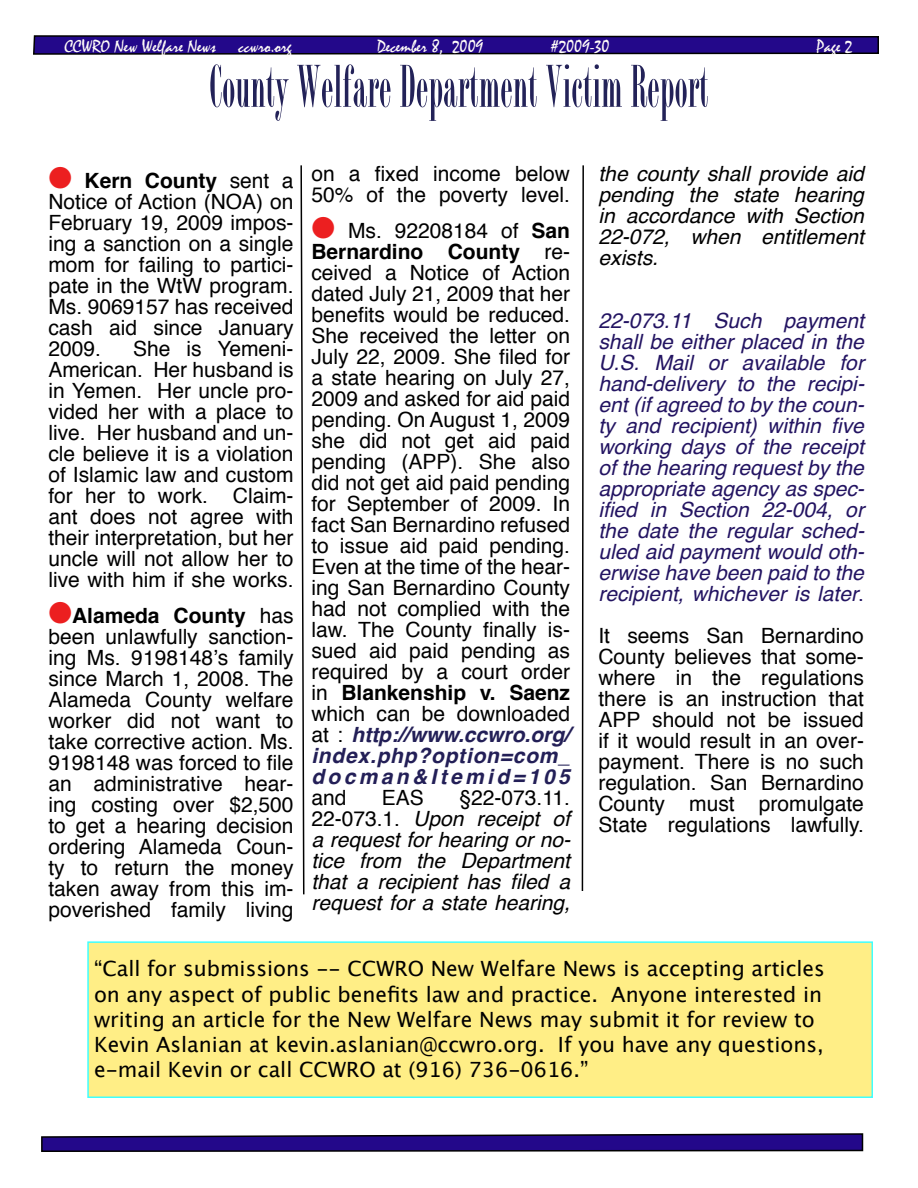
<style>
.page{position:relative;width:918px;height:1188px;background:#fff}
.page>*{position:absolute;margin:0;border:0;box-sizing:border-box;transform-origin:0 0}
.t1{font:63px "Bordeaux Roman Bold Let Plain";color:#232258}
.t2{font:21px/21px "Helvetica";color:#000;text-align:justify}
.t3{font:italic 21px/21px "Helvetica";color:#231462;text-align:justify}
.t4{font:21px/25.2px "Lucida Grande";color:#000}
.t5{font:italic 21px/21px "Helvetica";color:#000;text-align:justify}
.t6{font:18px "Mistral";color:#fffcf8}
.s1{color:#ec1f20}
.s2{font-weight:700}
.s3{font-weight:700;font-style:italic;color:#231f57}
.s4{font-style:normal}
</style>
<div class="page">
<svg style="left:33px;top:35px;width:846px;height:20px;background:#2b167c"></svg>
<svg style="left:41px;top:1133px;width:823px;height:19px;background:#362280"></svg>
<svg style="left:300px;top:165px;width:5px;height:730px"></svg>
<svg style="left:581px;top:165px;width:3px;height:726px"></svg>
<div style="left:87px;top:941px;width:786px;height:157px;background:#ffee86;border:2px solid #40ffff"></div>
<p class="t6" style="left:64px;top:36px;width:229px">CCWRO New Welfare News ccwro.org</p>
<p class="t6" style="left:377px;top:36px;width:108px">December 8, 2009</p>
<p class="t6" style="left:551px;top:36px;width:60px">#2009-30</p>
<p class="t6" style="left:817px;top:36px;width:37px">Page 2</p>
<h1 class="t1" style="left:209px;top:58px;width:501px">County Welfare Department Victim Report</h1>
<p class="t2" style="left:48px;top:171px;width:247px"><span class="s1">●</span> <span class="s2">Kern County</span> sent a Notice of Action (NOA) on February 19, 2009 impos&shy;ing a sanction on a single mom for failing to partici&shy;pate in the WtW program.<br>Ms. 9069157 has received cash aid since January 2009.</p>
<p class="t2" style="left:48px;top:339px;width:247px;text-indent:85px">She is Yemeni-American. Her husband is in Yemen. Her uncle pro&shy;vided her with a place to live. Her husband and un&shy;cle believe it is a violation of Islamic law and custom for her to work. Claim&shy;ant does not agree with their interpretation, but her uncle will not allow her to live with him if she works.</p>
<p class="t2" style="left:48px;top:606px;width:247px"><span class="s1">●</span><span class="s2">Alameda County</span> has been unlawfully sanction&shy;ing Ms. 9198148’s family since March 1, 2008. The Alameda County welfare worker did not want to take corrective action. Ms.<br>9198148 was forced to file an administrative hear&shy;ing costing over $2,500 to get a hearing decision ordering Alameda Coun&shy;ty to return the money taken away from this im&shy;poverished family living</p>
<p class="t2" style="left:311px;top:164px;width:260px">on a fixed income below<br>50% of the poverty level.</p>
<p class="t2" style="left:311px;top:221px;width:260px"><span class="s1">●</span> Ms. 92208184 of <span class="s2">San Bernardino County</span> re&shy;ceived a Notice of Action dated July 21, 2009 that her benefits would be reduced.<br>She received the letter on July 22, 2009. She filed for a state hearing on July 27, 2009 and asked for aid paid pending. On August 1, 2009 she did not get aid paid pending (APP). She also did not get aid paid pending for September of 2009. In fact San Bernardino refused to issue aid paid pending.<br>Even at the time of the hear&shy;ing San Bernardino County had not complied with the law. The County finally is&shy;sued aid paid pending as required by a court order in <span class="s2">Blankenship v. Saenz </span>which can be downloaded at : <span class="s3">http://www.ccwro.org/ index.php?option=com_ docman&amp;Itemid=105</span></p>
<p class="t2" style="left:311px;top:788px;width:37px">and</p>
<p class="t2" style="left:382px;top:788px;width:44px">EAS</p>
<p class="t5" style="left:311px;top:788px;width:261px;text-indent:148px"><span class="s4">§22-073.11.<br>22-073.1.</span> Upon receipt of a request for hearing or no&shy;tice from the Department that a recipient has filed a request for a state hearing,</p>
<p class="t5" style="left:598px;top:164px;width:267px">the county shall provide aid pending the state hearing in accordance with Section 22-072, when entitlement exists.</p>
<p class="t3" style="left:598px;top:311px;width:267px">22-073.11 Such payment shall be either placed in the U.S. Mail or available for hand-delivery to the recipi&shy;ent (if agreed to by the coun&shy;ty and recipient) within five working days of the receipt of the hearing request by the appropriate agency as spec&shy;ified in Section 22-004, or the date the regular sched&shy;uled aid payment would oth&shy;erwise have been paid to the recipient, whichever is later<span class="s4">.</span></p>
<p class="t2" style="left:598px;top:626px;width:267px">It seems San Bernardino County believes that some&shy;where in the regulations there is an instruction that APP should not be issued if it would result in an over&shy;payment. There is no such regulation. San Bernardino County must promulgate State regulations lawfully.</p>
<p class="t4" style="left:94px;top:957px;width:732px">“Call for submissions -- CCWRO New Welfare News is accepting articles on any aspect of public benefits law and practice. Anyone interested in writing an article for the New Welfare News may submit it for review to Kevin Aslanian at kevin.aslanian@ccwro.org. If you have any questions, e-mail Kevin or call CCWRO at (916) 736-0616.”</p>
</div>
